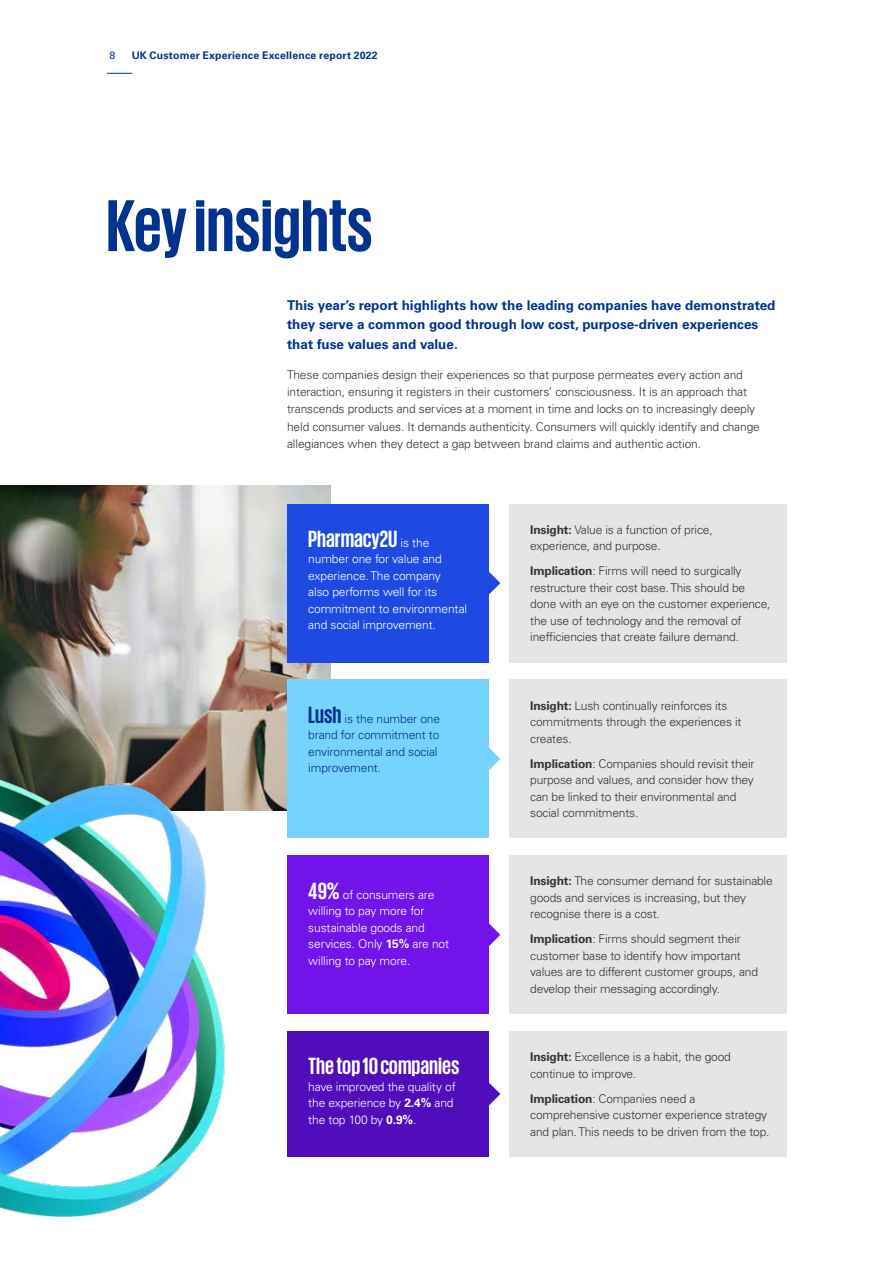
<style>
.page{position:relative;width:893px;height:1263px;background:#fff}
.page>*{position:absolute;margin:0;border:0;box-sizing:border-box;transform-origin:0 0}
.t1{font:700 75px "KPMG";color:#00338d}
.t2{font:700 24px "KPMG";color:#fff}
.t3{font:700 13.5px/19.5px "Univers LT Std";color:#00338d}
.t4{font:300 12px/16.5px "Univers LT Std";letter-spacing:-.015em;color:#333}
.t5{font:300 12px/16.5px "Univers LT Std";letter-spacing:-.01em;color:#fff}
.t6{font:300 12px/16.5px "Univers LT Std";letter-spacing:-.01em;color:#00338d}
.t7{font:700 10.5px "Univers LT Std";letter-spacing:.015em;color:#00338d}
.t8{font:10.5px "Univers LT Std";color:#00338d}
.s1{font-family:"Univers LT Std";font-weight:300;font-size:12px}
.s2{font-weight:700}
.s3{font-family:"KPMG";font-weight:700;font-size:24px}
</style>
<div class="page">
<img style="left:0;top:485px;width:331px;height:325px">
<img style="left:0;top:735px;width:244px;height:482px">
<div style="left:287px;top:504px;width:202px;height:158px;background:#1e49e2"></div>
<svg style="left:489px;top:572px;width:11px;height:23px"></svg>
<div style="left:509px;top:504px;width:278px;height:158px;background:#e5e5e5"></div>
<div style="left:287px;top:679px;width:202px;height:159px;background:#76d2ff"></div>
<svg style="left:489px;top:747px;width:11px;height:23px"></svg>
<div style="left:509px;top:679px;width:278px;height:159px;background:#e5e5e5"></div>
<div style="left:287px;top:855px;width:202px;height:159px;background:#7213ea"></div>
<svg style="left:489px;top:923px;width:11px;height:23px"></svg>
<div style="left:509px;top:855px;width:278px;height:159px;background:#e5e5e5"></div>
<div style="left:287px;top:1031px;width:202px;height:126px;background:#510dbc"></div>
<svg style="left:489px;top:1082px;width:11px;height:24px"></svg>
<div style="left:509px;top:1031px;width:278px;height:126px;background:#e5e5e5"></div>
<svg style="left:107px;top:73px;width:25px;height:1px"></svg>
<p class="t8" style="left:109px;top:49px;width:7px">8</p>
<p class="t7" style="left:132px;top:49px;width:248px">UK Customer Experience Excellence report 2022</p>
<h1 class="t1" style="left:106px;top:188px;width:268px">Key insights</h1>
<p class="t3" style="left:287px;top:295px;width:490px">This year’s report highlights how the leading companies have demonstrated they serve a common good through low cost, purpose-driven experiences that fuse values and value.</p>
<p class="t4" style="left:287px;top:366px;width:474px;line-height:17.2px">These companies design their experiences so that purpose permeates every action and interaction, ensuring it registers in their customers’ consciousness. It is an approach that transcends products and services at a moment in time and locks on to increasingly deeply held consumer values. It demands authenticity. Consumers will quickly identify and change allegiances when they detect a gap between brand claims and authentic action.</p>
<h2 class="t2" style="left:308px;top:527px;width:123px">Pharmacy2U <span class="s1">is the</span></h2>
<p class="t5" style="left:308px;top:551px;width:160px">number one for value and experience. The company<br>also performs well for its commitment to environmental and social improvement.</p>
<p class="t4" style="left:530px;top:521px;width:184px"><span class="s2">Insight:</span> Value is a function of price, experience, and purpose.</p>
<p class="t4" style="left:530px;top:563px;width:242px"><span class="s2">Implication</span>: Firms will need to surgically restructure their cost base. This should be done with an eye on the customer experience, the use of technology and the removal of inefficiencies that create failure demand.</p>
<p class="t6" style="left:308px;top:710px;width:133px"><span class="s3">Lush</span> is the number one brand for commitment to environmental and social improvement.</p>
<p class="t4" style="left:530px;top:697px;width:213px"><span class="s2">Insight:</span> Lush continually reinforces its commitments through the experiences it creates.</p>
<p class="t4" style="left:530px;top:755px;width:226px"><span class="s2">Implication</span>: Companies should revisit their purpose and values, and consider how they can be linked to their environmental and social commitments.</p>
<p class="t5" style="left:308px;top:886px;width:142px"><span class="s3">49%</span> of consumers are willing to pay more for sustainable goods and services. Only <span class="s2">15%</span> are not willing to pay more.</p>
<p class="t4" style="left:530px;top:873px;width:244px"><span class="s2">Insight:</span> The consumer demand for sustainable goods and services is increasing, but they recognise there is a cost.</p>
<p class="t4" style="left:530px;top:931px;width:229px"><span class="s2">Implication</span>: Firms should segment their customer base to identify how important values are to different customer groups, and develop their messaging accordingly.</p>
<h2 class="t2" style="left:308px;top:1054px;width:153px">The top 10 companies</h2>
<p class="t5" style="left:308px;top:1078px;width:149px">have improved the quality of the experience by <span class="s2">2.4%</span> and the top 100 by <span class="s2">0.9%</span>.</p>
<p class="t4" style="left:530px;top:1048px;width:202px"><span class="s2">Insight:</span> Excellence is a habit, the good continue to improve.</p>
<p class="t4" style="left:530px;top:1090px;width:241px"><span class="s2">Implication</span>: Companies need a comprehensive customer experience strategy and plan. This needs to be driven from the top.</p>
</div>
